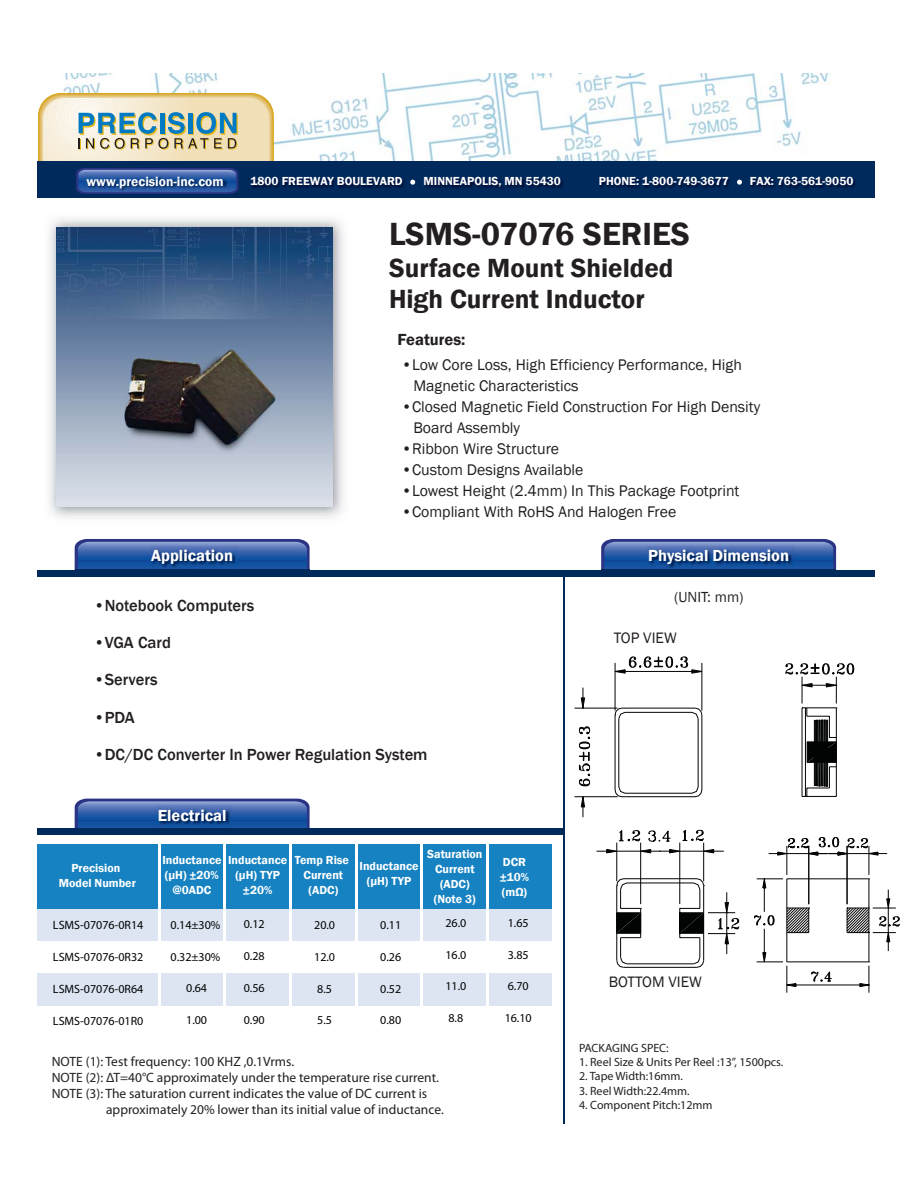
<style>
.page{position:relative;width:918px;height:1188px;background:#fff}
.page>*{position:absolute;margin:0;border:0;box-sizing:border-box;transform-origin:0 0}
.t1{font:600 33px "Franklin Gothic";color:#231f20}
.t2{font:600 27px/31.5px "Franklin Gothic";color:#231f20}
.t3{font:500 16.5px "Franklin Gothic";color:#231f20}
.t4{font:600 16.5px "Franklin Gothic";color:#fff}
.t5{font:600 16.5px "Franklin Gothic";color:#231f20}
.t6{font:15.9px/21px "Franklin Gothic";color:#231f20}
.t7{font:15.6px "Franklin Gothic";color:#231f20}
.t8{font:15px "Franklin Gothic";color:#231f20}
.t9{font:13.5px "Myriad Pro";color:#231f20}
.t10{font:600 13.5px "Franklin Gothic";color:#fff}
.t11{font:600 12px/15px "Franklin Gothic";color:#fff;text-align:center}
.t12{font:12px "Myriad Pro";color:#020303}
.t13{font:12px "Myriad Pro";color:#231f20}
</style>
<div class="page">
<svg style="left:75px;top:539px;width:235px;height:30px;background:#3a62a9"></svg>
<img style="left:150px;top:546px;width:89px;height:23px">
<div style="left:75px;top:569px;width:235px;height:6px;background:#002a5c"></div>
<svg style="left:75px;top:799px;width:235px;height:29px;background:#3a63aa"></svg>
<img style="left:157px;top:806px;width:75px;height:22px">
<svg style="left:601px;top:539px;width:235px;height:30px;background:#4164aa"></svg>
<img style="left:647px;top:546px;width:148px;height:23px">
<div style="left:601px;top:569px;width:235px;height:6px;background:#002a5c"></div>
<img style="left:63px;top:74px;width:783px;height:88px">
<div style="left:37px;top:162px;width:837px;height:36px;background:#002a5c"></div>
<svg style="left:38px;top:93px;width:236px;height:101px"></svg>
<img style="left:85px;top:173px;width:143px;height:21px">
<img style="left:249px;top:174px;width:314px;height:20px">
<img style="left:600px;top:178px;width:255px;height:10px">
<svg style="left:410px;top:180px;width:5px;height:5px"></svg>
<svg style="left:737px;top:180px;width:5px;height:5px"></svg>
<img style="left:56px;top:227px;width:277px;height:280px">
<div style="left:37px;top:570px;width:838px;height:7px;background:#002a5c"></div>
<div style="left:37px;top:828px;width:527px;height:7px;background:#002a5c"></div>
<hr style="left:563px;top:574px;width:2px;height:550px;background:#002a5c">
<svg style="left:617px;top:963px;width:87px;height:5px"></svg>
<svg style="left:574px;top:687px;width:166px;height:276px"></svg>
<svg style="left:578px;top:697px;width:13px;height:111px"></svg>
<svg style="left:611px;top:656px;width:244px;height:142px"></svg>
<svg style="left:614px;top:707px;width:223px;height:198px"></svg>
<svg style="left:753px;top:837px;width:147px;height:156px"></svg>
<div style="left:37px;top:908px;width:515px;height:33px;background:#dce5f1"></div>
<div style="left:37px;top:973px;width:515px;height:32px;background:#dce5f1"></div>
<div style="left:37px;top:844px;width:515px;height:64px;background:#1682c1"></div>
<hr style="left:158px;top:841px;width:2px;height:183px;background:#fff">
<hr style="left:224px;top:840px;width:2px;height:181px;background:#fff">
<hr style="left:289px;top:840px;width:3px;height:175px;background:#fff">
<hr style="left:355px;top:841px;width:3px;height:176px;background:#fff">
<hr style="left:421px;top:840px;width:2px;height:168px;background:#fff">
<hr style="left:486px;top:844px;width:3px;height:168px;background:#fff">
<p class="t10" style="left:87px;top:173px;width:139px">www.precision-inc.com</p>
<p class="t11" style="left:251px;top:174px;width:154px">1800 FREEWAY BOULEVARD</p>
<p class="t11" style="left:424px;top:174px;width:139px">MINNEAPOLIS, MN 55430</p>
<p class="t11" style="left:599px;top:174px;width:131px">PHONE: 1-800-749-3677</p>
<p class="t11" style="left:750px;top:174px;width:105px">FAX: 763-561-9050</p>
<p class="t4" style="left:151px;top:546px;width:84px">Application</p>
<h1 class="t1" style="left:389px;top:215px;width:303px">LSMS-07076 SERIES</h1>
<h2 class="t2" style="left:389px;top:252px;width:286px">Surface Mount Shielded<br>High Current Inductor</h2>
<p class="t5" style="left:398px;top:330px;width:69px">Features:</p>
<p class="t6" style="left:413px;top:354px;width:330px;text-indent:-12px">•Low Core Loss, High Efficiency Performance, High<br>Magnetic Characteristics</p>
<p class="t6" style="left:413px;top:396px;width:349px;text-indent:-12px">•Closed Magnetic Field Construction For High Density<br>Board Assembly</p>
<p class="t6" style="left:402px;top:438px;width:159px">•Ribbon Wire Structure</p>
<p class="t6" style="left:402px;top:459px;width:183px">•Custom Designs Available</p>
<p class="t6" style="left:402px;top:480px;width:339px">•Lowest Height (2.4mm) In This Package Footprint</p>
<p class="t6" style="left:402px;top:501px;width:276px">•Compliant With RoHS And Halogen Free</p>
<p class="t4" style="left:648px;top:546px;width:142px">Physical Dimension</p>
<p class="t3" style="left:94px;top:596px;width:162px">•Notebook Computers</p>
<p class="t3" style="left:94px;top:633px;width:79px">•VGA Card</p>
<p class="t3" style="left:94px;top:670px;width:65px">•Servers</p>
<p class="t3" style="left:94px;top:708px;width:43px">•PDA</p>
<p class="t3" style="left:94px;top:745px;width:335px">•DC/DC Converter In Power Regulation System</p>
<p class="t4" style="left:158px;top:805px;width:70px">Electrical</p>
<p class="t11" style="left:295px;top:853px;width:56px">Temp Rise<br>Current (ADC)</p>
<p class="t11" style="left:427px;top:846px;width:57px">Saturation<br>Current (ADC) (Note 3)</p>
<p class="t11" style="left:500px;top:854px;width:31px;text-align:left">DCR ±10% (mΩ)</p>
<p class="t11" style="left:59px;top:860px;width:79px">Precision<br>Model Number</p>
<p class="t11" style="left:228px;top:853px;width:61px">Inductance (μH) TYP ±20%</p>
<p class="t11" style="left:360px;top:859px;width:61px">Inductance (μH) TYP</p>
<p class="t11" style="left:162px;top:853px;width:61px">Inductance (μH) ±20% @0ADC</p>
<p class="t12" style="left:53px;top:918px;width:92px">LSMS-07076-0R14</p>
<p class="t12" style="left:53px;top:950px;width:92px">LSMS-07076-0R32</p>
<p class="t12" style="left:53px;top:982px;width:92px">LSMS-07076-0R64</p>
<p class="t12" style="left:53px;top:1014px;width:92px">LSMS-07076-01R0</p>
<p class="t12" style="left:171px;top:918px;width:51px">0.14±30%</p>
<p class="t12" style="left:171px;top:949px;width:51px">0.32±30%</p>
<p class="t12" style="left:186px;top:981px;width:22px">0.64</p>
<p class="t12" style="left:186px;top:1013px;width:22px">1.00</p>
<p class="t12" style="left:244px;top:917px;width:22px">0.12</p>
<p class="t12" style="left:244px;top:949px;width:22px">0.28</p>
<p class="t12" style="left:244px;top:981px;width:22px">0.56</p>
<p class="t12" style="left:244px;top:1013px;width:22px">0.90</p>
<p class="t12" style="left:314px;top:918px;width:22px">20.0</p>
<p class="t12" style="left:314px;top:950px;width:22px">12.0</p>
<p class="t12" style="left:317px;top:981px;width:16px">8.5</p>
<p class="t12" style="left:317px;top:1013px;width:16px">5.5</p>
<p class="t12" style="left:380px;top:918px;width:22px">0.11</p>
<p class="t12" style="left:380px;top:950px;width:22px">0.26</p>
<p class="t12" style="left:380px;top:981px;width:22px">0.52</p>
<p class="t12" style="left:380px;top:1013px;width:22px">0.80</p>
<p class="t12" style="left:445px;top:916px;width:22px">26.0</p>
<p class="t12" style="left:445px;top:947px;width:22px">16.0</p>
<p class="t12" style="left:445px;top:979px;width:22px">11.0</p>
<p class="t12" style="left:449px;top:1011px;width:16px">8.8</p>
<p class="t9" style="left:52px;top:1053px;width:244px">NOTE (1): Test frequency: 100 KHZ ,0.1Vrms.</p>
<p class="t9" style="left:52px;top:1069px;width:389px">NOTE (2): ΔT=40°C approximately under the temperature rise current.</p>
<p class="t9" style="left:52px;top:1085px;width:377px">NOTE (3): The saturation current indicates the value of DC current is</p>
<p class="t9" style="left:106px;top:1102px;width:339px">approximately 20% lower than its initial value of inductance.</p>
<p class="t12" style="left:508px;top:916px;width:22px">1.65</p>
<p class="t12" style="left:508px;top:947px;width:22px">3.85</p>
<p class="t12" style="left:508px;top:979px;width:22px">6.70</p>
<p class="t12" style="left:505px;top:1011px;width:29px">16.10</p>
<p class="t8" style="left:674px;top:588px;width:71px">(UNIT: mm)</p>
<p class="t7" style="left:614px;top:629px;width:64px">TOP VIEW</p>
<p class="t7" style="left:609px;top:973px;width:95px">BOTTOM VIEW</p>
<p class="t13" style="left:579px;top:1040px;width:91px">PACKAGING SPEC:</p>
<p class="t13" style="left:579px;top:1055px;width:206px">1. Reel Size &amp; Units Per Reel :13”, 1500pcs.</p>
<p class="t13" style="left:579px;top:1069px;width:106px">2. Tape Width:16mm.</p>
<p class="t13" style="left:579px;top:1084px;width:112px">3. Reel Width:22.4mm.</p>
<p class="t13" style="left:579px;top:1098px;width:135px">4. Component Pitch:12mm</p>
</div>
